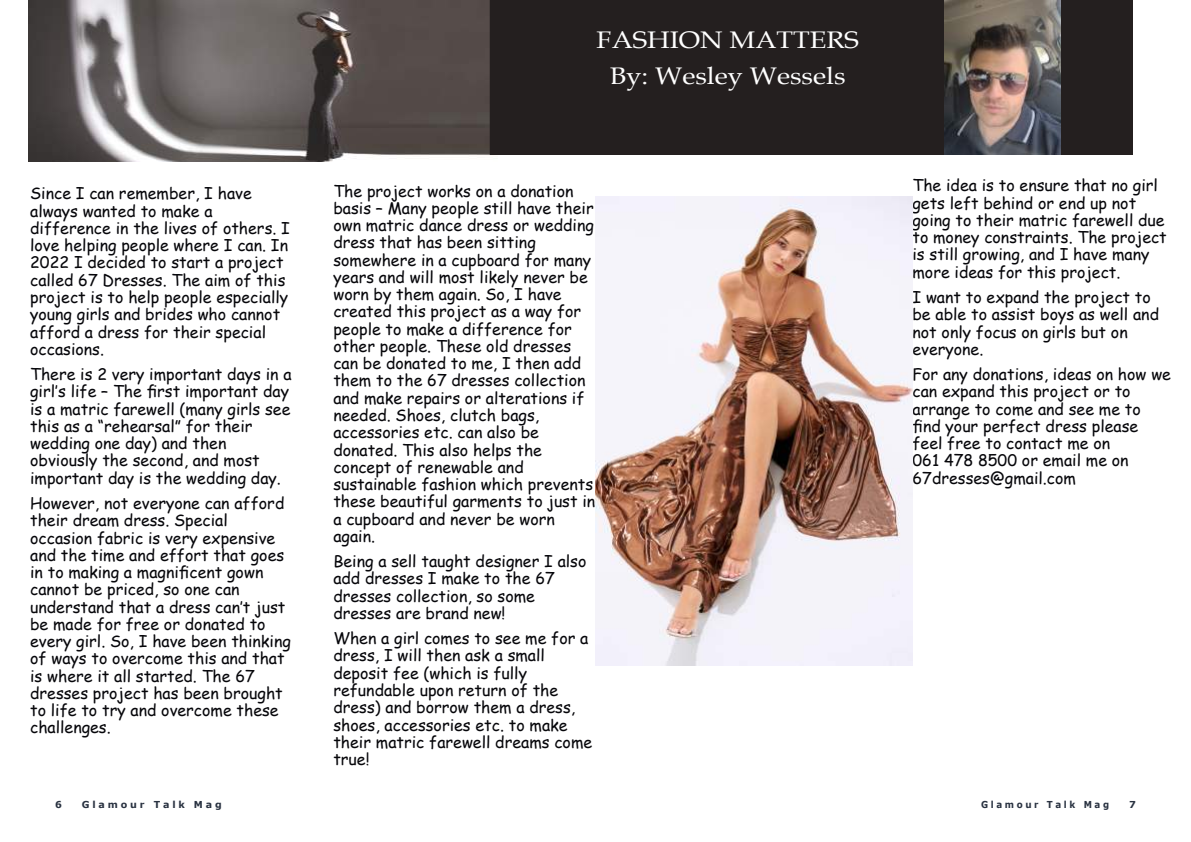
<style>
.page{position:relative;width:1191px;height:842px;background:#fff}
.page>*{position:absolute;margin:0;border:0;box-sizing:border-box;transform-origin:0 0}
.t1{font:24px/36px "Book Antiqua";color:#fff;text-align:center;scale:1.13 1}
.t2{font:16px/17.3px "Comic Sans MS";color:#06060a}
.t3{font:700 9.6px "Verdana";letter-spacing:.3em;color:#293241}
.t4{font:700 9.6px "Verdana";letter-spacing:.3em;color:#293241;scale:.92 1}
</style>
<div class="page">
<img style="left:29px;top:0;width:468px;height:162px">
<div style="left:490px;top:0;width:642px;height:154px;background:#241f1f"></div>
<img style="left:595px;top:197px;width:317px;height:469px">
<img style="left:944px;top:0;width:116px;height:154px">
<p class="t2" style="left:30px;top:187px;width:261px">Since I can remember, I have always wanted to make a difference in the lives of others. I love helping people where I can. In<br>2022 I decided to start a project called 67 Dresses. The aim of this project is to help people especially young girls and brides who cannot afford a dress for their special occasions.</p>
<p class="t2" style="left:30px;top:367px;width:263px">There is 2 very important days in a girl’s life – The first important day is a matric farewell (many girls see this as a “rehearsal” for their wedding one day) and then obviously the second, and most important day is the wedding day.</p>
<p class="t2" style="left:30px;top:496px;width:262px">However, not everyone can afford their dream dress. Special occasion fabric is very expensive and the time and effort that goes in to making a magnificent gown cannot be priced, so one can understand that a dress can’t just be made for free or donated to every girl. So, I have been thinking of ways to overcome this and that is where it all started. The 67 dresses project has been brought to life to try and overcome these challenges.</p>
<h1 class="t1" style="left:596px;top:25px;width:234px">FASHION MATTERS<br>By: Wesley Wessels</h1>
<p class="t2" style="left:333px;top:184px;width:263px">The project works on a donation basis – Many people still have their own matric dance dress or wedding dress that has been sitting somewhere in a cupboard for many years and will most likely never be worn by them again. So, I have created this project as a way for people to make a difference for other people. These old dresses can be donated to me, I then add them to the 67 dresses collection and make repairs or alterations if needed. Shoes, clutch bags, accessories etc. can also be donated. This also helps the concept of renewable and sustainable fashion which prevents these beautiful garments to just in a cupboard and never be worn again.</p>
<p class="t2" style="left:333px;top:554px;width:254px">Being a sell taught designer I also add dresses I make to the 67 dresses collection, so some dresses are brand new!</p>
<p class="t2" style="left:333px;top:631px;width:260px">When a girl comes to see me for a dress, I will then ask a small deposit fee (which is fully refundable upon return of the dress) and borrow them a dress, shoes, accessories etc. to make their matric farewell dreams come true!</p>
<p class="t2" style="left:912px;top:179px;width:256px">The idea is to ensure that no girl gets left behind or end up not going to their matric farewell due to money constraints. The project is still growing, and I have many more ideas for this project.</p>
<p class="t2" style="left:912px;top:290px;width:248px">I want to expand the project to be able to assist boys as well and not only focus on girls but on everyone.</p>
<p class="t2" style="left:912px;top:367px;width:260px">For any donations, ideas on how we can expand this project or to arrange to come and see me to find your perfect dress please feel free to contact me on<br>061 478 8500 or email me on<br>67dresses@gmail.com</p>
<p class="t3" style="left:55px;top:801px;width:8px">6</p>
<p class="t3" style="left:82px;top:801px;width:142px">Glamour Talk Mag</p>
<p class="t4" style="left:981px;top:801px;width:141px">Glamour Talk Mag</p>
<p class="t3" style="left:1129px;top:801px;width:8px">7</p>
</div>
